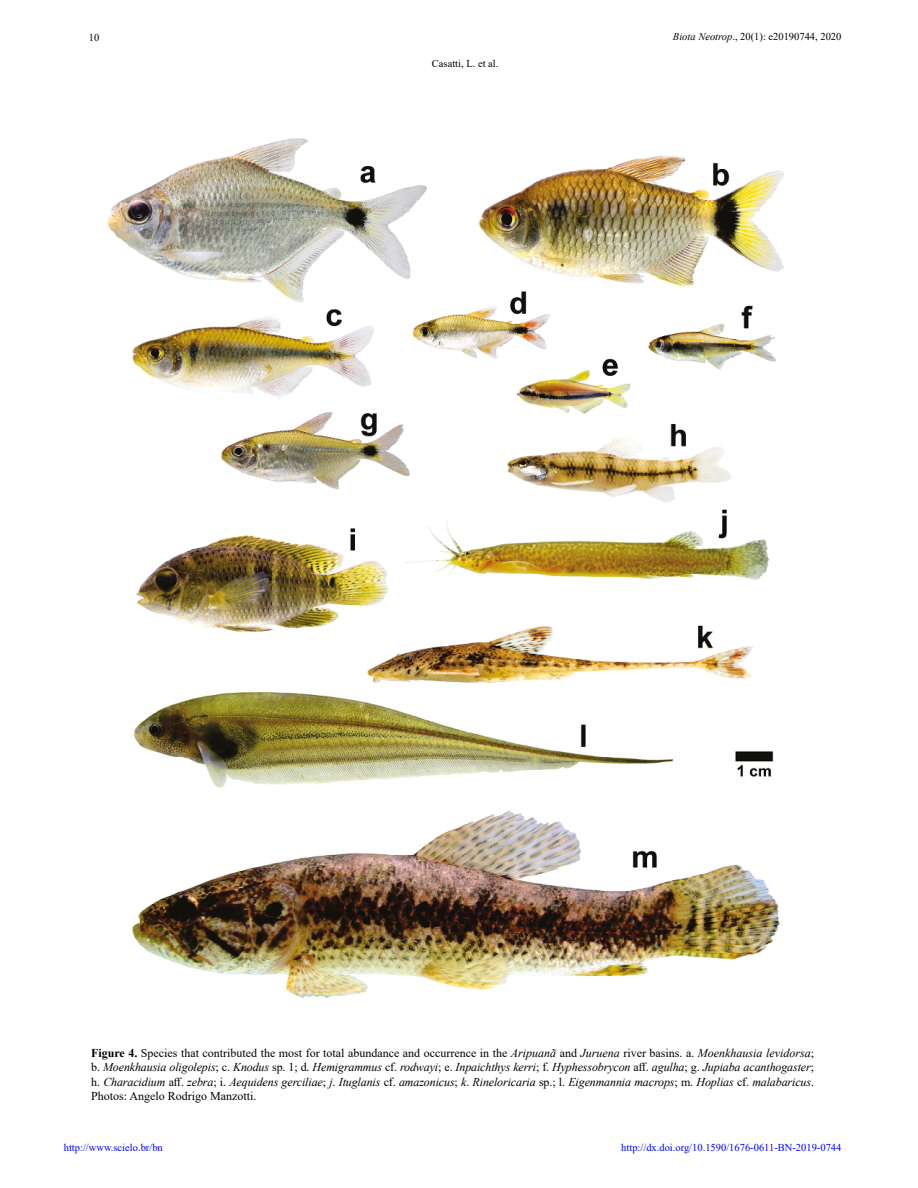
<style>
.page{position:relative;width:918px;height:1188px;background:#fff}
.page>*{position:absolute;margin:0;border:0;box-sizing:border-box;transform-origin:0 0}
.t1{font:italic 12px/14.4px "Times New Roman";letter-spacing:-.01em;color:#000;text-align:justify}
.t2{font:10.5px "Times New Roman";color:#00f}
.t3{font:10.5px "Times New Roman";color:#000}
.s1{font-style:italic}
.s2{font-weight:700;font-style:normal}
.s3{font-style:normal}
</style>
<div class="page">
<img style="left:107px;top:138px;width:677px;height:861px">
<p class="t3" style="left:89px;top:31px;width:12px">10</p>
<p class="t3" style="left:432px;top:56px;width:68px">Casatti, L. et al.</p>
<p class="t3" style="left:673px;top:29px;width:170px"><span class="s1">Biota Neotrop</span>., 20(1): e20190744, 2020</p>
<p class="t1" style="left:91px;top:1046px;width:724px"><span class="s2">Figure 4.</span> <span class="s3">Species that contributed the most for total abundance and occurrence in the</span> Aripuanã <span class="s3">and</span> Juruena <span class="s3">river basins. a.</span> Moenkhausia levidorsa<span class="s3">; b.</span> Moenkhausia oligolepis<span class="s3">; c.</span> Knodus <span class="s3">sp. 1; d.</span> Hemigrammus <span class="s3">cf.</span> rodwayi<span class="s3">; e.</span> Inpaichthys kerri<span class="s3">; f.</span> Hyphessobrycon <span class="s3">aff.</span> agulha<span class="s3">; g.</span> Jupiaba acanthogaster<span class="s3">; h.</span> Characidium <span class="s3">aff.</span> zebra<span class="s3">; i.</span> Aequidens gerciliae<span class="s3">;</span> j<span class="s3">.</span> Ituglanis <span class="s3">cf.</span> amazonicus<span class="s3">;</span> k<span class="s3">.</span> Rineloricaria <span class="s3">sp.; l.</span> Eigenmannia macrops<span class="s3">; m.</span> Hoplias <span class="s3">cf.</span> malabaricus<span class="s3">.<br>Photos: Angelo Rodrigo Manzotti.</span></p>
<p class="t2" style="left:64px;top:1140px;width:101px">http://www.scielo.br/bn</p>
<p class="t2" style="left:621px;top:1140px;width:222px">http://dx.doi.org/10.1590/1676-0611-BN-2019-0744</p>
</div>
